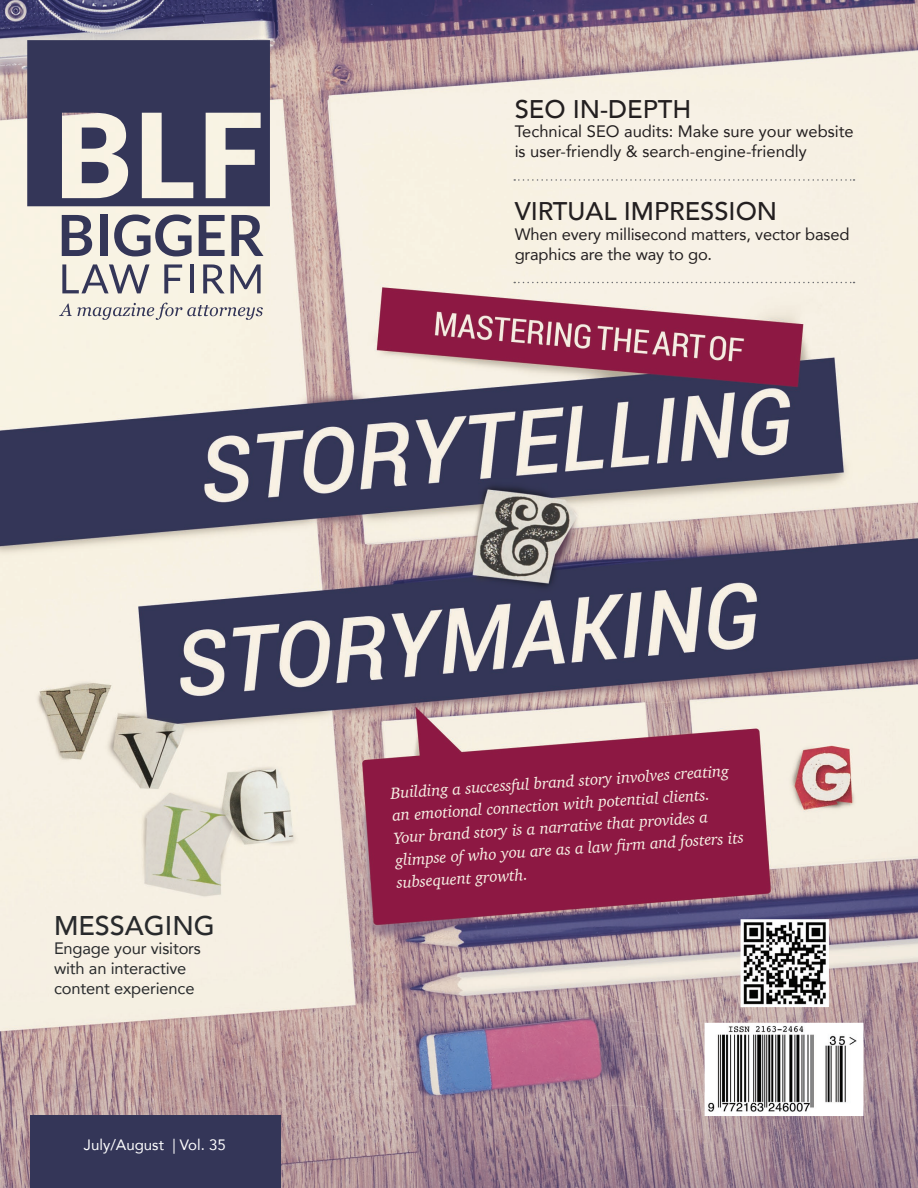
<style>
.page{position:relative;width:918px;height:1188px;background:#fff}
.page>*{position:absolute;margin:0;border:0;box-sizing:border-box;transform-origin:0 0}
.t1{font:500 27px "Avenir";color:#282a2c}
.t2{font:500 25.5px "Avenir";color:#231f20}
.t3{font:italic 16.5px/22.4px "Charter BT Pro";color:#f7f1e5}
.t4{font:16.5px/19.8px "Avenir";color:#231f20}
.t5{font:16.5px/19.8px "Avenir";letter-spacing:-.01em;color:#282a2c}
.t6{font:15px "Avenir";color:#fff}
</style>
<div class="page">
<img style="left:0;top:0;width:918px;height:1188px">
<div style="left:30px;top:1116px;width:251px;height:72px;background:#343658"></div>
<svg style="left:62px;top:215px;width:30px;height:41px"></svg>
<div style="left:100px;top:215px;width:7px;height:41px;background:#343658"></div>
<svg style="left:114px;top:215px;width:78px;height:41px;background:#a19fa6"></svg>
<svg style="left:199px;top:215px;width:26px;height:41px"></svg>
<svg style="left:231px;top:215px;width:33px;height:41px"></svg>
<svg style="left:62px;top:264px;width:87px;height:29px;background:#bab7b7"></svg>
<svg style="left:164px;top:264px;width:18px;height:29px"></svg>
<hr style="left:190px;top:264px;width:3px;height:29px;background:#343658">
<svg style="left:203px;top:264px;width:58px;height:29px;background:#afacaf"></svg>
<svg style="left:59px;top:303px;width:204px;height:17px;background:#d2cec8"></svg>
<svg style="left:27px;top:40px;width:243px;height:166px;background:#606077"></svg>
<img style="left:705px;top:919px;width:158px;height:197px">
<svg style="left:514px;top:179px;width:341px;height:2px"></svg>
<svg style="left:514px;top:282px;width:341px;height:1px"></svg>
<h2 class="t2" style="left:515px;top:87px;width:178px">SEO IN-DEPTH</h2>
<p class="t4" style="left:515px;top:121px;width:341px">Technical SEO audits: Make sure your website is user-friendly &amp; search-engine-friendly</p>
<h2 class="t2" style="left:515px;top:189px;width:264px">VIRTUAL IMPRESSION</h2>
<p class="t4" style="left:515px;top:224px;width:336px">When every millisecond matters, vector based graphics are the way to go.</p>
<h1 class="t1" style="left:54px;top:902px;width:163px">MESSAGING</h1>
<p class="t5" style="left:54px;top:938px;width:148px">Engage your visitors with an interactive content experience</p>
<p class="t6" style="left:84px;top:1133px;width:143px">July/August | Vol. 35</p>
<p class="t3" style="left:390px;top:782px;width:351px;rotate:-4deg">Building a successful brand story involves creating an emotional connection with potential clients.<br>Your brand story is a narrative that provides a glimpse of who you are as a law fi rm and fosters its subsequent growth.</p>
</div>
